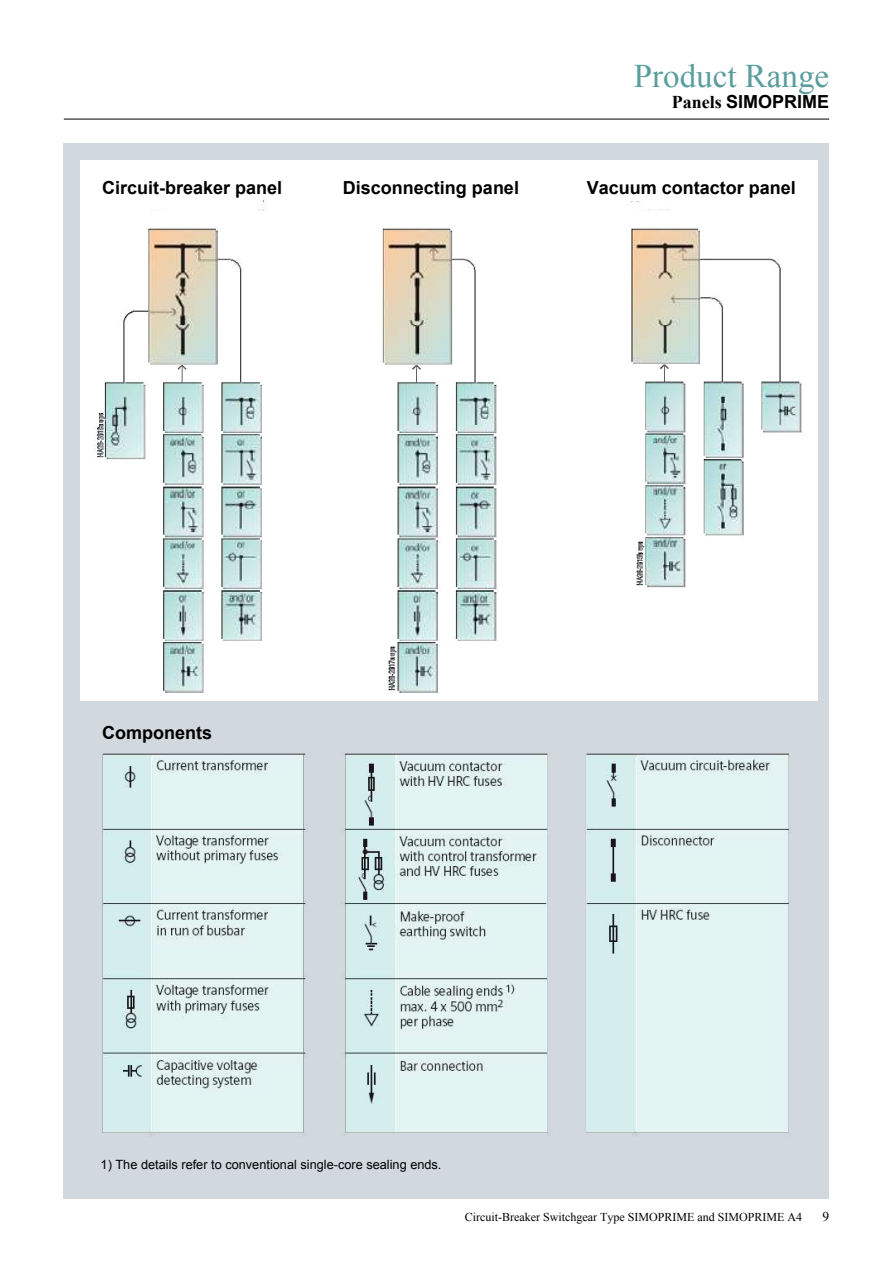
<style>
.page{position:relative;width:893px;height:1263px;background:#fff}
.page>*{position:absolute;margin:0;border:0;box-sizing:border-box;transform-origin:0 0}
.t1{font:33px "Times New Roman";color:#5b9d9d}
.t2{font:700 18px "Arial";color:#000}
.t3{font:13.5px "Times New Roman";color:#000}
.t4{font:12.75px "Arial";color:#000}
.t5{font:12px "Times New Roman";color:#000}
.s1{font-family:"Times New Roman"}
</style>
<div class="page">
<hr style="left:64px;top:119px;width:765px;height:1px;background:#000">
<div style="left:64px;top:143px;width:765px;height:1056px;background:#d1d9df"></div>
<div style="left:80px;top:160px;width:737px;height:540px;background:#fff"></div>
<img style="left:94px;top:200px;width:709px;height:493px">
<img style="left:102px;top:753px;width:688px;height:384px">
<h1 class="t1" style="left:634px;top:53px;width:197px">Product Range</h1>
<p class="t2" style="left:672px;top:90px;width:159px"><span class="s1">Panels</span> SIMOPRIME</p>
<p class="t2" style="left:102px;top:176px;width:182px">Circuit-breaker panel</p>
<p class="t2" style="left:343px;top:176px;width:178px">Disconnecting panel</p>
<p class="t2" style="left:587px;top:176px;width:210px">Vacuum contactor panel</p>
<p class="t2" style="left:102px;top:721px;width:111px">Components</p>
<p class="t4" style="left:101px;top:1156px;width:342px">1) The details refer to conventional single-core sealing ends.</p>
<p class="t5" style="left:465px;top:1209px;width:339px">Circuit-Breaker Switchgear Type SIMOPRIME and SIMOPRIME A4</p>
<p class="t3" style="left:822px;top:1208px;width:8px">9</p>
</div>
